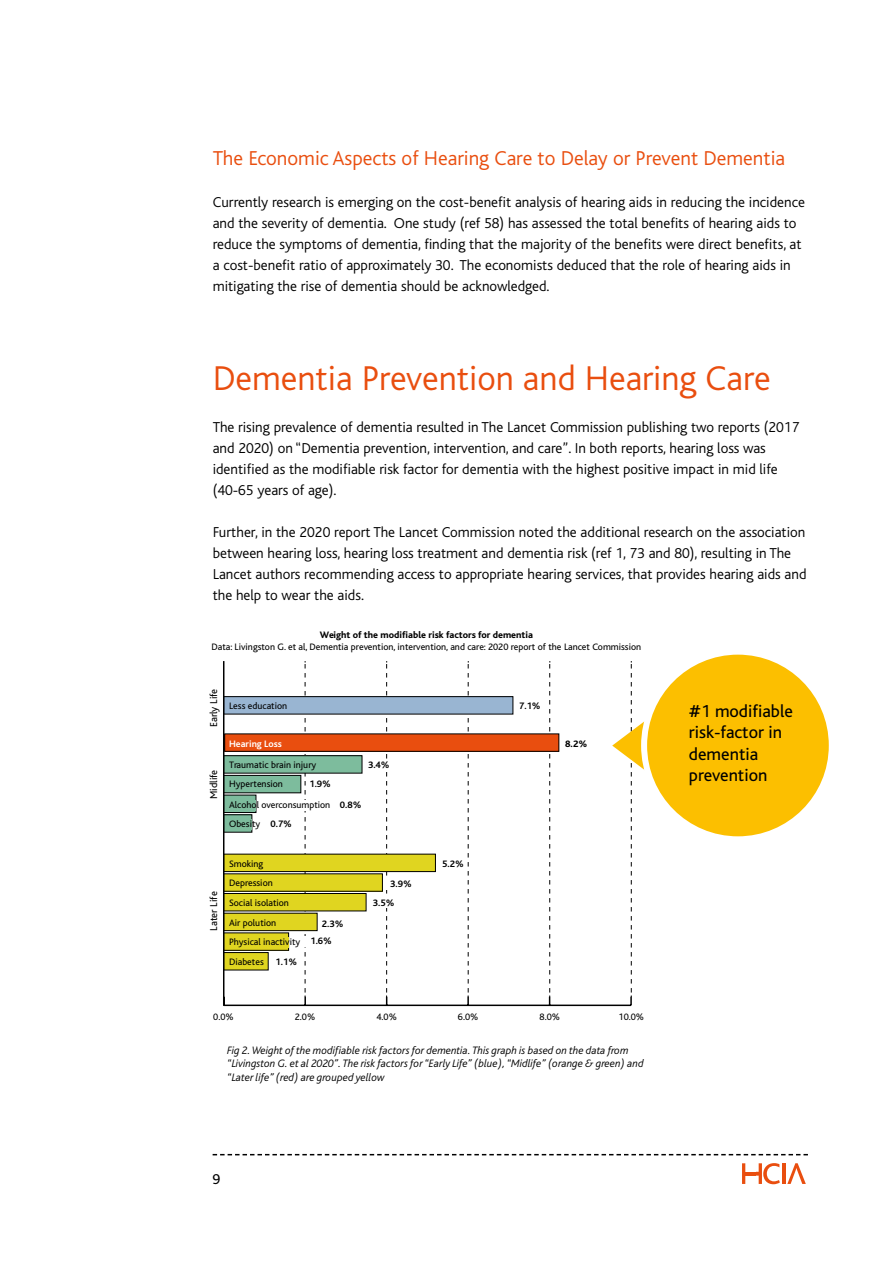
<style>
.page{position:relative;width:893px;height:1263px;background:#fff}
.page>*{position:absolute;margin:0;border:0;box-sizing:border-box;transform-origin:0 0}
.t1{font:300 36px "Bliss";color:#e94e0f}
.t2{font:300 21px "Bliss";color:#e94e0f}
.t3{font:18px/21.6px "Bliss";color:#000}
.t4{font:300 15px/21px "Bliss";color:#000}
.t5{font:15px "Bliss";color:#000}
.t6{font:italic 300 11.25px/13.5px "Bliss";color:#000}
.t7{font:10.5px "Bliss";color:#000}
.t8{font:9.75px/19.6px "Bliss";color:#000}
.t9{font:800 9.75px "Bliss";color:#000}
.t10{font:700 9.75px/17.4px "Bliss";color:#000}
.t11{font:700 9.75px "Bliss";color:#fff}
</style>
<div class="page">
<svg style="left:213px;top:1154px;width:595px;height:1px"></svg>
<hr style="left:782px;top:1163px;width:3px;height:21px;background:#e94e0f">
<svg style="left:787px;top:1163px;width:19px;height:21px"></svg>
<svg style="left:742px;top:1163px;width:38px;height:21px"></svg>
<div style="left:224px;top:952px;width:44px;height:18px;background:#e0d520"></div>
<div style="left:223px;top:952px;width:46px;height:18px;border:1px solid #000"></div>
<div style="left:224px;top:933px;width:65px;height:17px;background:#e0d520"></div>
<div style="left:223px;top:932px;width:66px;height:19px;border:1px solid #000"></div>
<div style="left:224px;top:913px;width:93px;height:18px;background:#e0d520"></div>
<div style="left:223px;top:913px;width:95px;height:18px;border:1px solid #000"></div>
<div style="left:224px;top:893px;width:142px;height:18px;background:#e0d520"></div>
<div style="left:223px;top:893px;width:143px;height:18px;border:1px solid #000"></div>
<div style="left:224px;top:874px;width:158px;height:17px;background:#e0d520"></div>
<div style="left:223px;top:873px;width:160px;height:19px;border:1px solid #000"></div>
<div style="left:224px;top:854px;width:211px;height:17px;background:#e0d520"></div>
<div style="left:223px;top:854px;width:213px;height:18px;border:1px solid #000"></div>
<div style="left:224px;top:815px;width:28px;height:17px;background:#7dbc9d"></div>
<div style="left:223px;top:814px;width:29px;height:18px;border:1px solid #000"></div>
<div style="left:224px;top:795px;width:32px;height:17px;background:#7dbc9d"></div>
<div style="left:223px;top:795px;width:33px;height:18px;border:1px solid #000"></div>
<div style="left:224px;top:775px;width:77px;height:18px;background:#7dbc9d"></div>
<div style="left:223px;top:775px;width:78px;height:18px;border:1px solid #000"></div>
<div style="left:224px;top:756px;width:138px;height:17px;background:#7dbc9d"></div>
<div style="left:223px;top:755px;width:139px;height:18px;border:1px solid #000"></div>
<div style="left:225px;top:734px;width:334px;height:17px;background:#e94e0f"></div>
<div style="left:224px;top:733px;width:335px;height:19px;border:1px solid #000"></div>
<div style="left:224px;top:697px;width:289px;height:17px;background:#99b5d2"></div>
<div style="left:223px;top:696px;width:290px;height:18px;border:1px solid #000"></div>
<div style="left:243px;top:800px;width:13px;height:10px;background:#7dbc9d"></div>
<div style="left:239px;top:819px;width:13px;height:11px;background:#7dbc9d"></div>
<div style="left:276px;top:937px;width:13px;height:11px;background:#e0d520"></div>
<div style="left:644px;top:652px;width:188px;height:187px;background:#fcbf00;border-radius:50%"></div>
<div style="left:641px;top:649px;width:194px;height:193px;border:6px solid #fff;border-radius:50%"></div>
<hr style="left:224px;top:1004px;width:407px;height:2px;background:#000">
<svg style="left:304px;top:661px;width:2px;height:343px"></svg>
<svg style="left:386px;top:661px;width:1px;height:343px"></svg>
<svg style="left:467px;top:661px;width:2px;height:343px"></svg>
<svg style="left:549px;top:661px;width:2px;height:344px"></svg>
<svg style="left:612px;top:661px;width:39px;height:344px"></svg>
<hr style="left:223px;top:661px;width:1px;height:344px;background:#000">
<h2 class="t2" style="left:213px;top:147px;width:574px">The Economic Aspects of Hearing Care to Delay or Prevent Dementia</h2>
<p class="t4" style="left:213px;top:191px;width:594px">Currently research is emerging on the cost-benefit analysis of hearing aids in reducing the incidence and the severity of dementia. One study (ref 58) has assessed the total benefits of hearing aids to reduce the symptoms of dementia, finding that the majority of the benefits were direct benefits, at a cost-benefit ratio of approximately 30. The economists deduced that the role of hearing aids in mitigating the rise of dementia should be acknowledged.</p>
<h1 class="t1" style="left:213px;top:359px;width:559px">Dementia Prevention and Hearing Care</h1>
<p class="t4" style="left:213px;top:416px;width:588px">The rising prevalence of dementia resulted in The Lancet Commission publishing two reports (2017 and 2020) on “Dementia prevention, intervention, and care”. In both reports, hearing loss was identified as the modifiable risk factor for dementia with the highest positive impact in mid life (40-65 years of age).</p>
<p class="t4" style="left:213px;top:521px;width:595px">Further, in the 2020 report The Lancet Commission noted the additional research on the association between hearing loss, hearing loss treatment and dementia risk (ref 1, 73 and 80), resulting in The Lancet authors recommending access to appropriate hearing services, that provides hearing aids and the help to wear the aids.</p>
<p class="t9" style="left:320px;top:630px;width:215px">Weight of the modifiable risk factors for dementia</p>
<p class="t8" style="left:212px;top:638px;width:431px">Data: Livingston G. et al, Dementia prevention, intervention, and care: 2020 report of the Lancet Commission</p>
<p class="t7" style="left:208px;top:727px;width:40px;rotate:-90deg">Early Life</p>
<p class="t7" style="left:208px;top:799px;width:31px;rotate:-90deg">Midlife</p>
<p class="t8" style="left:229px;top:696px;width:60px">Less education</p>
<p class="t11" style="left:229px;top:738px;width:54px">Hearing Loss</p>
<p class="t8" style="left:229px;top:756px;width:89px;line-height:18.8px">Traumatic brain injury<br>Hypertension</p>
<p class="t10" style="left:309px;top:775px;width:23px">1.9%</p>
<p class="t8" style="left:229px;top:795px;width:103px">Alcohol overconsumption</p>
<p class="t8" style="left:229px;top:814px;width:33px">Obesity</p>
<p class="t10" style="left:270px;top:815px;width:23px">0.7%</p>
<p class="t10" style="left:368px;top:757px;width:23px">3.4%</p>
<p class="t10" style="left:340px;top:796px;width:23px">0.8%</p>
<p class="t7" style="left:208px;top:931px;width:41px;rotate:-90deg">Later Life</p>
<p class="t8" style="left:229px;top:854px;width:61px">Smoking<br>Depression<br>Social isolation<br>Air polution</p>
<p class="t8" style="left:229px;top:952px;width:36px">Diabetes</p>
<p class="t8" style="left:229px;top:932px;width:73px">Physical inactivity</p>
<p class="t10" style="left:276px;top:953px;width:23px">1.1%</p>
<p class="t10" style="left:310px;top:915px;width:35px;text-indent:11px">2.3%<br>1.6%</p>
<p class="t10" style="left:390px;top:876px;width:23px">3.9%</p>
<p class="t10" style="left:373px;top:894px;width:23px">3.5%</p>
<p class="t10" style="left:442px;top:855px;width:23px">5.2%</p>
<p class="t10" style="left:519px;top:697px;width:23px">7.1%</p>
<p class="t9" style="left:565px;top:738px;width:24px">8.2%</p>
<p class="t8" style="left:213px;top:1007px;width:22px">0.0%</p>
<p class="t8" style="left:295px;top:1007px;width:22px">2.0%</p>
<p class="t8" style="left:376px;top:1007px;width:22px">4.0%</p>
<p class="t8" style="left:458px;top:1007px;width:22px">6.0%</p>
<p class="t8" style="left:540px;top:1007px;width:22px">8.0%</p>
<p class="t8" style="left:619px;top:1007px;width:27px">10.0%</p>
<p class="t6" style="left:227px;top:1044px;width:418px">Fig 2. Weight of the modifiable risk factors for dementia. This graph is based on the data from “Livingston G. et al 2020”. The risk factors for “Early Life” (blue), “Midlife” (orange &amp; green) and “Later life” (red) are grouped yellow</p>
<p class="t5" style="left:213px;top:1171px;width:9px">9</p>
<p class="t3" style="left:689px;top:700px;width:105px">#1 modifiable risk-factor in dementia prevention</p>
</div>
